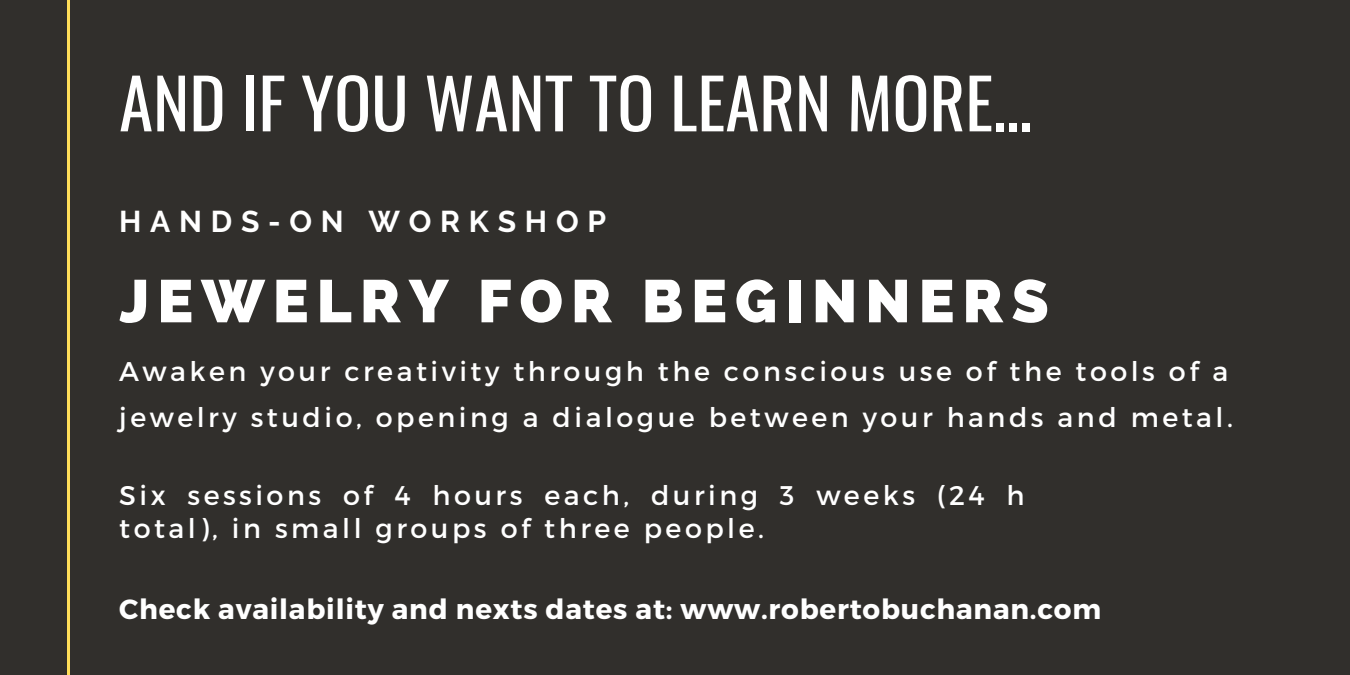
<style>
.page{position:relative;width:1350px;height:675px;background:#312f2c}
.page>*{position:absolute;margin:0;border:0;box-sizing:border-box;transform-origin:0 0}
.t1{font:68.85px "Oswald";color:#fff}
.t2{font:800 60px "Raleway";letter-spacing:.135em;color:#fff}
.t3{font:700 30px "Raleway";letter-spacing:.29em;color:#fff}
.t4{font:700 27.75px "Montserrat";letter-spacing:.03em;color:#fff}
.t5{font:27px/33.8px "Montserrat";letter-spacing:.13em;color:#fff}
</style>
<div class="page">
<hr style="left:68px;top:0;width:2px;height:675px;background:#ffde59">
<p class="t1" style="left:119px;top:49px;width:914px">AND IF YOU WANT TO LEARN MORE...</p>
<p class="t3" style="left:119px;top:204px;width:488px">HANDS-ON WORKSHOP</p>
<p class="t2" style="left:119px;top:266px;width:931px">JEWELRY FOR BEGINNERS</p>
<p class="t5" style="left:119px;top:347px;width:1115px;line-height:46.2px">Awaken your creativity through the conscious use of the tools of a jewelry studio, opening a dialogue between your hands and metal.</p>
<p class="t5" style="left:119px;top:477px;width:907px">Six sessions of 4 hours each, during 3 weeks (24 h total), in small groups of three people.</p>
<p class="t4" style="left:119px;top:591px;width:983px">Check availability and nexts dates at: www.robertobuchanan.com</p>
</div>
